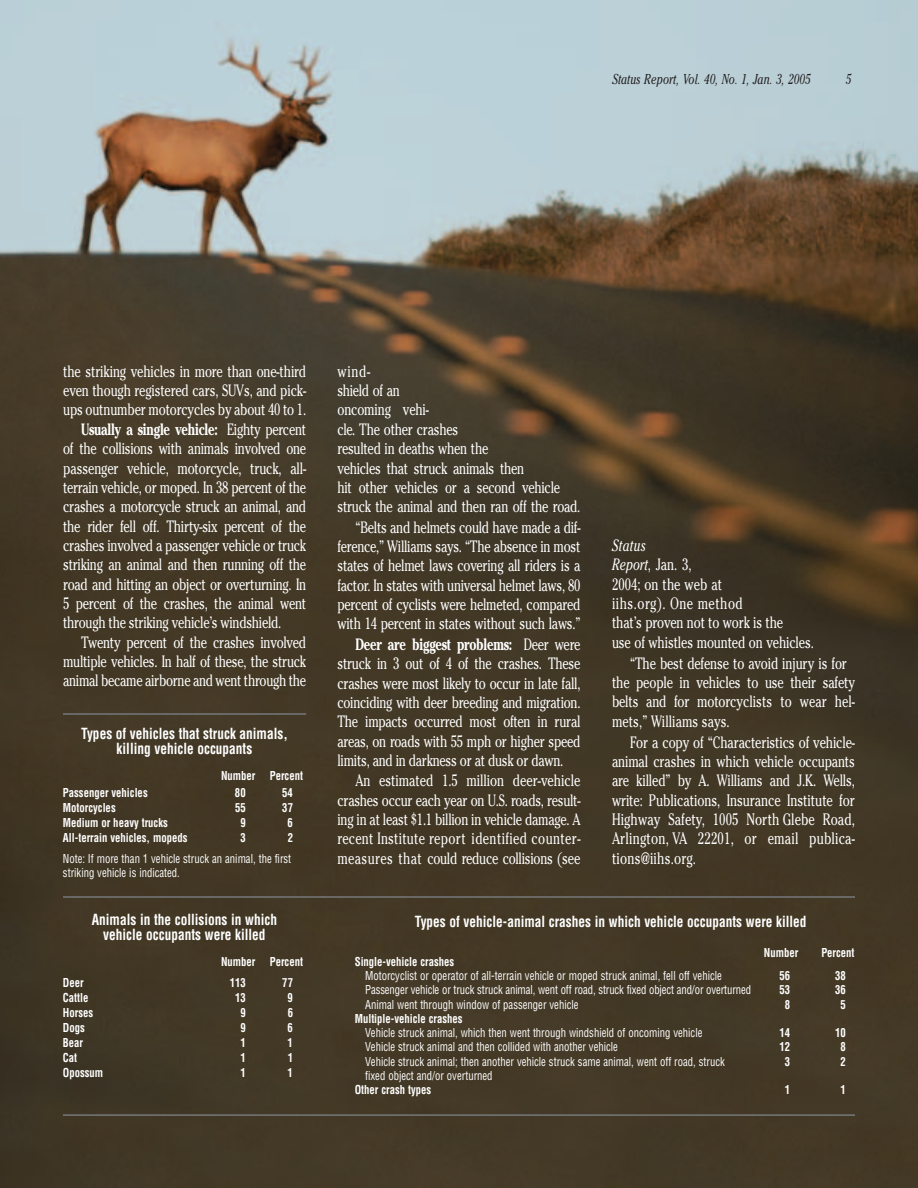
<style>
.page{position:relative;width:918px;height:1188px;background:#fff}
.page>*{position:absolute;margin:0;border:0;box-sizing:border-box;transform-origin:0 0}
.t1{font:16.5px/19.4px "Cheltenham";letter-spacing:.015em;color:#fff;text-align:justify;scale:.74 1}
.t2{font:16.35px/19.4px "Cheltenham";letter-spacing:-.02em;color:#fff;scale:.74 1}
.t3{font:700 16.35px "Cheltenham";letter-spacing:-.025em;color:#fff;scale:.74 1}
.t4{font:16.35px "Cheltenham";letter-spacing:.03em;color:#fff;scale:.74 1}
.t5{font:16.35px "Cheltenham";color:#fff;scale:.74 1}
.t6{font:700 condensed 15px/15px "Helvetica";color:#fff;text-align:center;scale:.89 1}
.t7{font:italic 14.25px "Cheltenham";letter-spacing:.01em;color:#231f20;scale:.75 1}
.t8{font:condensed 12px/13.5px "Helvetica";color:#fff;scale:.89 1}
.t9{font:700 condensed 12px "Helvetica";color:#fff;scale:.89 1}
.s1{font-weight:400}
.s2{font-style:italic}
.s3{font-size:16.35px}
</style>
<div class="page">
<img style="left:0;top:0;width:918px;height:1188px">
<hr style="left:63px;top:713px;width:243px;height:2px;background:#76787b">
<hr style="left:63px;top:1114px;width:792px;height:2px;background:#76787b">
<hr style="left:63px;top:896px;width:792px;height:2px;background:#76787b">
<p class="t7" style="left:612px;top:74px;width:266px">Status Report, Vol. 40, No. 1, Jan. 3, 2005</p>
<p class="t7" style="left:846px;top:74px;width:9px">5</p>
<p class="t2" style="left:63px;top:363px;width:330px">the striking vehicles in more than one-third</p>
<p class="t2" style="left:63px;top:382px;width:330px">even though registered cars, SUVs, and pick-</p>
<p class="t2" style="left:63px;top:402px;width:330px">ups outnumber motorcycles by about 40 to 1.</p>
<p class="t3" style="left:81px;top:423px;width:306px">Usually a single vehicle: <span class="s1">Eighty percent</span></p>
<p class="t2" style="left:63px;top:440px;width:330px">of the collisions with animals involved one</p>
<p class="t2" style="left:63px;top:460px;width:330px">passenger vehicle, motorcycle, truck, all-</p>
<p class="t2" style="left:63px;top:479px;width:330px">terrain vehicle, or moped. In 38 percent of the</p>
<p class="t2" style="left:63px;top:499px;width:330px">crashes a motorcycle struck an animal, and</p>
<p class="t2" style="left:63px;top:518px;width:330px">the rider fell off. Thirty-six percent of the</p>
<p class="t2" style="left:63px;top:537px;width:330px">crashes involved a passenger vehicle or truck</p>
<p class="t2" style="left:63px;top:557px;width:330px">striking an animal and then running off the</p>
<p class="t2" style="left:63px;top:576px;width:330px">road and hitting an object or overturning. In</p>
<p class="t2" style="left:63px;top:595px;width:330px">5 percent of the crashes, the animal went</p>
<p class="t2" style="left:63px;top:615px;width:296px">through the striking vehicle’s windshield.</p>
<p class="t2" style="left:81px;top:634px;width:305px">Twenty percent of the crashes involved</p>
<p class="t2" style="left:63px;top:653px;width:330px">multiple vehicles. In half of these, the struck</p>
<p class="t2" style="left:63px;top:673px;width:330px">animal became airborne and went through the</p>
<p class="t6" style="left:81px;top:727px;width:234px">Types of vehicles that struck animals, killing vehicle occupants</p>
<p class="t9" style="left:221px;top:771px;width:94px">Number Percent</p>
<p class="t9" style="left:63px;top:788px;width:97px">Passenger vehicles</p>
<p class="t9" style="left:235px;top:788px;width:13px">80</p>
<p class="t9" style="left:282px;top:788px;width:13px">54</p>
<p class="t9" style="left:63px;top:803px;width:61px">Motorcycles</p>
<p class="t9" style="left:235px;top:803px;width:13px">55</p>
<p class="t9" style="left:282px;top:803px;width:13px">37</p>
<p class="t9" style="left:63px;top:818px;width:119px">Medium or heavy trucks</p>
<p class="t9" style="left:240px;top:818px;width:7px">9</p>
<p class="t9" style="left:288px;top:818px;width:7px">6</p>
<p class="t9" style="left:63px;top:833px;width:141px">All-terrain vehicles, mopeds</p>
<p class="t9" style="left:240px;top:833px;width:7px">3</p>
<p class="t9" style="left:288px;top:833px;width:7px">2</p>
<p class="t8" style="left:63px;top:853px;width:258px">Note: If more than 1 vehicle struck an animal, the first striking vehicle is indicated.</p>
<p class="t6" style="left:92px;top:914px;width:210px">Animals in the collisions in which vehicle occupants were killed</p>
<p class="t9" style="left:221px;top:957px;width:94px">Number Percent</p>
<p class="t9" style="left:63px;top:978px;width:25px">Deer</p>
<p class="t9" style="left:230px;top:978px;width:19px">113</p>
<p class="t9" style="left:282px;top:978px;width:14px">77</p>
<p class="t9" style="left:63px;top:993px;width:30px">Cattle</p>
<p class="t9" style="left:235px;top:993px;width:13px">13</p>
<p class="t9" style="left:288px;top:993px;width:8px">9</p>
<p class="t9" style="left:63px;top:1008px;width:35px">Horses</p>
<p class="t9" style="left:240px;top:1008px;width:7px">9</p>
<p class="t9" style="left:288px;top:1008px;width:7px">6</p>
<p class="t9" style="left:63px;top:1023px;width:26px">Dogs</p>
<p class="t9" style="left:240px;top:1023px;width:7px">9</p>
<p class="t9" style="left:288px;top:1023px;width:8px">6</p>
<p class="t9" style="left:63px;top:1038px;width:24px">Bear</p>
<p class="t9" style="left:240px;top:1038px;width:7px">1</p>
<p class="t9" style="left:288px;top:1038px;width:7px">1</p>
<p class="t9" style="left:63px;top:1053px;width:18px">Cat</p>
<p class="t9" style="left:240px;top:1053px;width:7px">1</p>
<p class="t9" style="left:288px;top:1053px;width:7px">1</p>
<p class="t9" style="left:63px;top:1068px;width:47px">Opossum</p>
<p class="t9" style="left:240px;top:1068px;width:7px">1</p>
<p class="t9" style="left:288px;top:1068px;width:7px">1</p>
<p class="t2" style="left:337px;top:363px;width:46px">wind-</p>
<p class="t2" style="left:337px;top:382px;width:86px">shield of an</p>
<p class="t2" style="left:337px;top:402px;width:125px">oncoming vehi-</p>
<p class="t2" style="left:337px;top:421px;width:165px">cle. The other crashes</p>
<p class="t2" style="left:337px;top:440px;width:205px">resulted in deaths when the</p>
<p class="t2" style="left:337px;top:460px;width:254px">vehicles that struck animals then</p>
<p class="t2" style="left:337px;top:479px;width:302px">hit other vehicles or a second vehicle</p>
<p class="t2" style="left:337px;top:499px;width:330px">struck the animal and then ran off the road.</p>
<p class="t2" style="left:356px;top:519px;width:305px">“Belts and helmets could have made a dif-</p>
<p class="t2" style="left:337px;top:538px;width:330px">ference,” Williams says. “The absence in most</p>
<p class="t2" style="left:337px;top:558px;width:330px">states of helmet laws covering all riders is a</p>
<p class="t2" style="left:337px;top:577px;width:330px">factor. In states with universal helmet laws, 80</p>
<p class="t2" style="left:337px;top:596px;width:330px">percent of cyclists were helmeted, compared</p>
<p class="t2" style="left:337px;top:616px;width:330px">with 14 percent in states without such laws.”</p>
<p class="t3" style="left:356px;top:638px;width:306px">Deer are biggest problems: <span class="s1">Deer were</span></p>
<p class="t2" style="left:337px;top:655px;width:330px">struck in 3 out of 4 of the crashes. These</p>
<p class="t2" style="left:337px;top:675px;width:330px">crashes were most likely to occur in late fall,</p>
<p class="t2" style="left:337px;top:694px;width:330px">coinciding with deer breeding and migration.</p>
<p class="t2" style="left:337px;top:714px;width:330px">The impacts occurred most often in rural</p>
<p class="t2" style="left:337px;top:733px;width:330px">areas, on roads with 55 mph or higher speed</p>
<p class="t2" style="left:337px;top:752px;width:307px">limits, and in darkness or at dusk or dawn.</p>
<p class="t5" style="left:356px;top:775px;width:306px">An estimated 1.5 million deer-vehicle</p>
<p class="t2" style="left:337px;top:792px;width:330px">crashes occur each year on U.S. roads, result-</p>
<p class="t2" style="left:337px;top:811px;width:330px">ing in at least $1.1 billion in vehicle damage. A</p>
<p class="t4" style="left:337px;top:833px;width:330px">recent Institute report identified counter-</p>
<p class="t2" style="left:337px;top:850px;width:330px">measures that could reduce collisions (see</p>
<p class="t2" style="left:612px;top:537px;width:274px"><span class="s2">Status<br>Report</span>, Jan. 3,<br>2004; on the web at<br>iihs.org). One method<br>that’s proven not to work is the<br>use of whistles mounted on vehicles.</p>
<p class="t2" style="left:612px;top:655px;width:330px;text-indent:18px">“The best defense to avoid injury is for the people in vehicles to use their safety belts and for motorcyclists to wear hel&shy;mets,” Williams says.</p>
<p class="t2" style="left:612px;top:734px;width:330px;text-align:justify;text-indent:18px">For a copy of “Characteristics of vehicle&shy;animal crashes in which vehicle occupants are killed” by A. Williams and J.K. Wells,</p>
<p class="t1" style="left:612px;top:792px;width:330px"><span class="s3">write:</span> Publications, Insurance Institute for Highway Safety, 1005 North Glebe Road, Arlington, VA 22201, or email publica&shy;tions@iihs.org.</p>
<p class="t6" style="left:415px;top:915px;width:442px">Types of vehicle-animal crashes in which vehicle occupants were killed</p>
<p class="t9" style="left:764px;top:948px;width:40px">Number</p>
<p class="t9" style="left:821px;top:948px;width:39px">Percent</p>
<p class="t9" style="left:355px;top:957px;width:113px">Single-vehicle crashes</p>
<p class="t8" style="left:365px;top:970px;width:402px">Motorcyclist or operator of all-terrain vehicle or moped struck animal, fell off vehicle</p>
<p class="t9" style="left:780px;top:971px;width:13px">56</p>
<p class="t9" style="left:835px;top:971px;width:13px">38</p>
<p class="t8" style="left:365px;top:984px;width:435px">Passenger vehicle or truck struck animal, went off road, struck fixed object and/or overturned</p>
<p class="t9" style="left:780px;top:985px;width:13px">53</p>
<p class="t9" style="left:835px;top:985px;width:13px">36</p>
<p class="t8" style="left:365px;top:998px;width:241px">Animal went through window of passenger vehicle</p>
<p class="t9" style="left:785px;top:1000px;width:7px">8</p>
<p class="t9" style="left:840px;top:1000px;width:8px">5</p>
<p class="t9" style="left:355px;top:1014px;width:123px">Multiple-vehicle crashes</p>
<p class="t8" style="left:365px;top:1027px;width:380px">Vehicle struck animal, which then went through windshield of oncoming vehicle</p>
<p class="t9" style="left:780px;top:1028px;width:13px">14</p>
<p class="t9" style="left:835px;top:1028px;width:13px">10</p>
<p class="t8" style="left:365px;top:1041px;width:286px">Vehicle struck animal and then collided with another vehicle</p>
<p class="t9" style="left:780px;top:1042px;width:13px">12</p>
<p class="t9" style="left:840px;top:1042px;width:7px">8</p>
<p class="t8" style="left:365px;top:1055px;width:406px">Vehicle struck animal; then another vehicle struck same animal, went off road, struck</p>
<p class="t9" style="left:785px;top:1057px;width:7px">3</p>
<p class="t9" style="left:840px;top:1057px;width:7px">2</p>
<p class="t8" style="left:365px;top:1070px;width:145px">fixed object and/or overturned</p>
<p class="t9" style="left:355px;top:1085px;width:87px">Other crash types</p>
<p class="t9" style="left:785px;top:1085px;width:7px">1</p>
<p class="t9" style="left:840px;top:1085px;width:7px">1</p>
</div>
